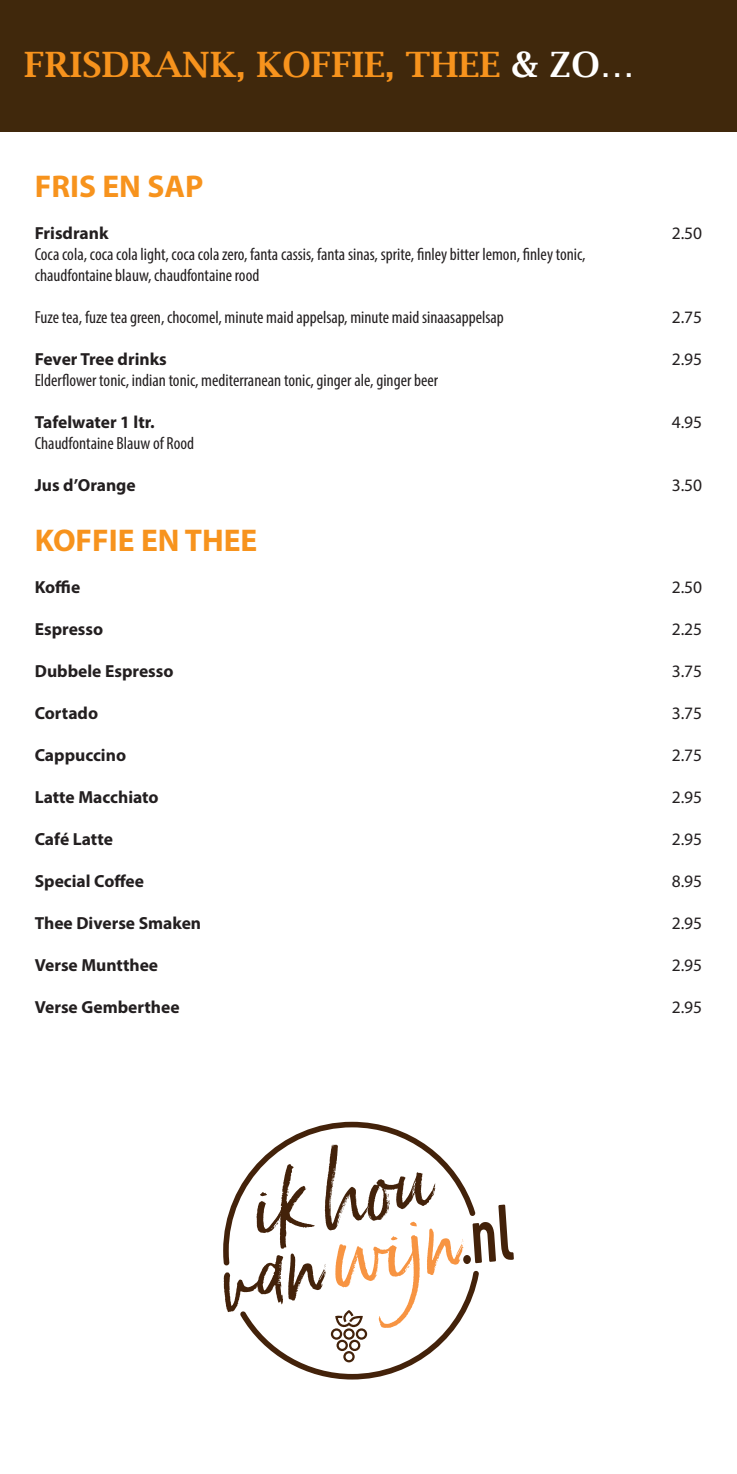
<style>
.page{position:relative;width:737px;height:1474px;background:#fff}
.page>*{position:absolute;margin:0;border:0;box-sizing:border-box;transform-origin:0 0}
.Kop{font:600 35px "Lucida Bright";color:#f7931d}
.Wijn{font:700 31.5px "Myriad Pro";color:#f7931d}
.Wijn-2{font:condensed 17.5px "Myriad Pro";color:#231f20}
.Wijn-3{font:700 17.5px "Myriad Pro";color:#231f20}
.Wijn-4{font:17.5px "Myriad Pro";color:#231f20}
.s1{color:#fff}
</style>
<div class="page">
<div style="left:0;top:0;width:737px;height:132px;background:#40280c"></div>
<svg style="left:223px;top:1121px;width:291px;height:258px"></svg>
<p class="Kop" style="left:24px;top:44px;width:612px">FRISDRANK, KOFFIE, THEE <span class="s1">&amp; ZO…</span></p>
<p class="Wijn" style="left:35px;top:166px;width:170px">FRIS EN SAP</p>
<p class="Wijn-3" style="left:35px;top:222px;width:75px">Frisdrank</p>
<p class="Wijn-4" style="left:671px;top:223px;width:32px">2.50</p>
<p class="Wijn-2" style="left:35px;top:244px;width:552px">Coca cola, coca cola light, coca cola zero, fanta cassis, fanta sinas, sprite, finley bitter lemon, finley tonic,</p>
<p class="Wijn-2" style="left:35px;top:265px;width:226px">chaudfontaine blauw, chaudfontaine rood</p>
<p class="Wijn-2" style="left:35px;top:307px;width:470px">Fuze tea, fuze tea green, chocomel, minute maid appelsap, minute maid sinaasappelsap</p>
<p class="Wijn-4" style="left:671px;top:307px;width:32px">2.75</p>
<p class="Wijn-3" style="left:35px;top:348px;width:134px">Fever Tree drinks</p>
<p class="Wijn-4" style="left:671px;top:349px;width:32px">2.95</p>
<p class="Wijn-2" style="left:35px;top:370px;width:405px">Elderflower tonic, indian tonic, mediterranean tonic, ginger ale, ginger beer</p>
<p class="Wijn-3" style="left:35px;top:411px;width:122px">Tafelwater 1 ltr.</p>
<p class="Wijn-4" style="left:671px;top:412px;width:32px">4.95</p>
<p class="Wijn-2" style="left:35px;top:433px;width:161px">Chaudfontaine Blauw of Rood</p>
<p class="Wijn-3" style="left:35px;top:474px;width:103px">Jus d’Orange</p>
<p class="Wijn-4" style="left:671px;top:475px;width:32px">3.50</p>
<p class="Wijn" style="left:35px;top:520px;width:224px">KOFFIE EN THEE</p>
<p class="Wijn-3" style="left:35px;top:575px;width:47px">Koffie</p>
<p class="Wijn-4" style="left:671px;top:576px;width:32px">2.50</p>
<p class="Wijn-3" style="left:35px;top:617px;width:70px">Espresso</p>
<p class="Wijn-4" style="left:671px;top:618px;width:32px">2.25</p>
<p class="Wijn-3" style="left:35px;top:659px;width:140px">Dubbele Espresso</p>
<p class="Wijn-4" style="left:671px;top:660px;width:32px">3.75</p>
<p class="Wijn-3" style="left:35px;top:701px;width:65px">Cortado</p>
<p class="Wijn-4" style="left:671px;top:702px;width:32px">3.75</p>
<p class="Wijn-3" style="left:35px;top:743px;width:93px">Cappuccino</p>
<p class="Wijn-4" style="left:671px;top:744px;width:32px">2.75</p>
<p class="Wijn-3" style="left:35px;top:785px;width:125px">Latte Macchiato</p>
<p class="Wijn-4" style="left:671px;top:786px;width:32px">2.95</p>
<p class="Wijn-3" style="left:35px;top:827px;width:80px">Café Latte</p>
<p class="Wijn-4" style="left:671px;top:828px;width:32px">2.95</p>
<p class="Wijn-3" style="left:35px;top:869px;width:111px">Special Coffee</p>
<p class="Wijn-4" style="left:671px;top:870px;width:32px">8.95</p>
<p class="Wijn-3" style="left:35px;top:911px;width:168px">Thee Diverse Smaken</p>
<p class="Wijn-4" style="left:671px;top:912px;width:32px">2.95</p>
<p class="Wijn-3" style="left:35px;top:953px;width:125px">Verse Muntthee</p>
<p class="Wijn-4" style="left:671px;top:954px;width:32px">2.95</p>
<p class="Wijn-3" style="left:35px;top:995px;width:146px">Verse Gemberthee</p>
<p class="Wijn-4" style="left:671px;top:996px;width:32px">2.95</p>
</div>
